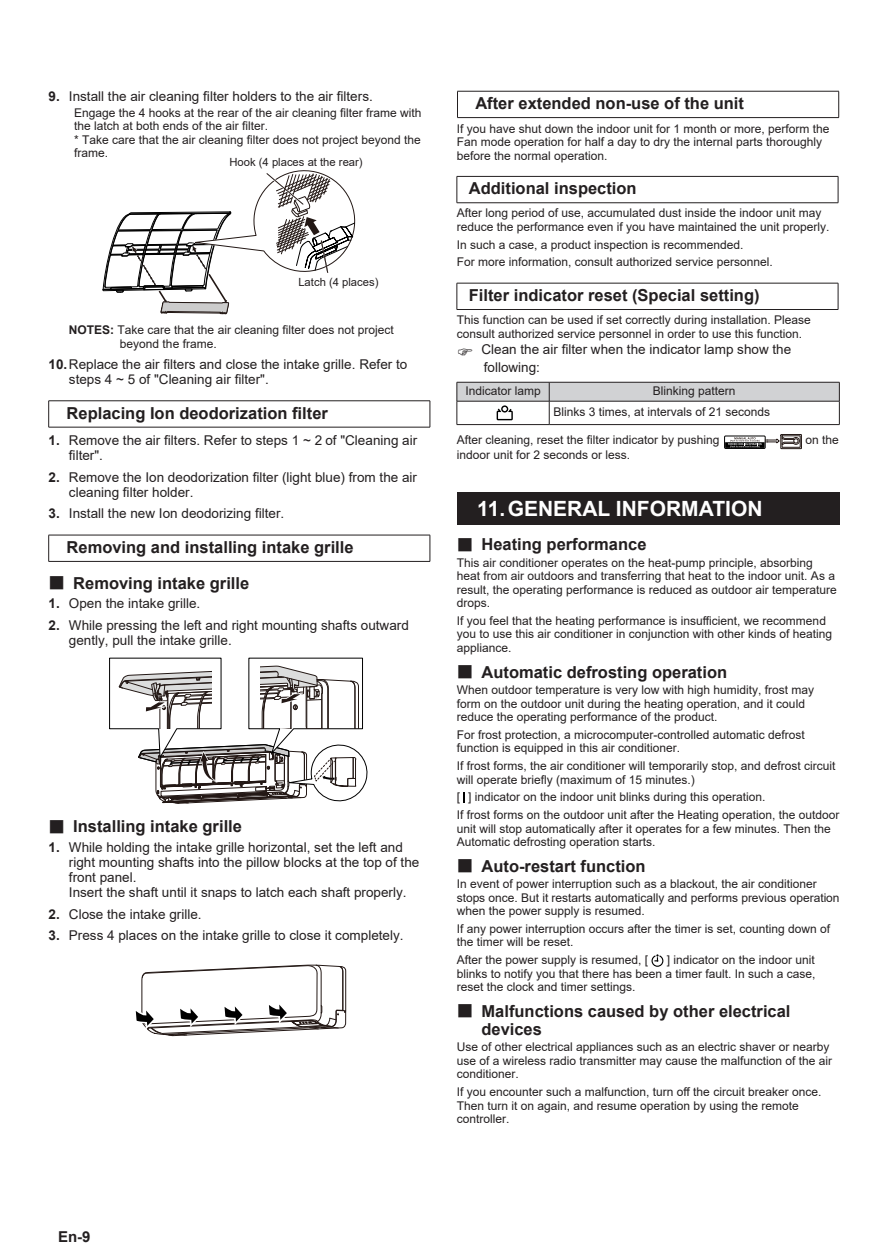
<style>
.page{position:relative;width:888px;height:1258px;background:#fff}
.page>*{position:absolute;margin:0;border:0;box-sizing:border-box;transform-origin:0 0}
.t1{font:700 21px "Arial";color:#fff}
.t2{font:700 16.5px/18px "Arial";color:#231f20}
.t3{font:700 15px "Arial";color:#231f20}
.t4{font:13.5px/15px "Arial";color:#231f20}
.t5{font:12px/13.5px "Arial";color:#231f20}
.t6{font:11.25px "Arial";color:#231f20}
.s1{font-weight:700}
.s2{font-family:"Koz Go Pro";font-weight:400}
</style>
<div class="page">
<svg style="left:102px;top:170px;width:254px;height:145px"></svg>
<hr style="left:49px;top:400px;width:381px;height:1px;background:#231f20">
<svg style="left:48px;top:401px;width:1px;height:26px"></svg>
<svg style="left:430px;top:401px;width:1px;height:26px"></svg>
<hr style="left:49px;top:427px;width:381px;height:1px;background:#231f20">
<hr style="left:49px;top:535px;width:381px;height:1px;background:#231f20">
<svg style="left:48px;top:535px;width:1px;height:26px"></svg>
<svg style="left:430px;top:535px;width:1px;height:26px"></svg>
<hr style="left:49px;top:561px;width:381px;height:1px;background:#231f20">
<svg style="left:109px;top:657px;width:259px;height:147px"></svg>
<svg style="left:135px;top:964px;width:211px;height:72px"></svg>
<div style="left:457px;top:493px;width:382px;height:32px;background:#231f20"></div>
<hr style="left:457px;top:91px;width:382px;height:1px;background:#231f20">
<svg style="left:457px;top:91px;width:1px;height:26px"></svg>
<svg style="left:838px;top:91px;width:1px;height:26px"></svg>
<hr style="left:457px;top:117px;width:382px;height:1px;background:#231f20">
<hr style="left:457px;top:176px;width:381px;height:1px;background:#231f20">
<svg style="left:457px;top:176px;width:1px;height:26px"></svg>
<svg style="left:838px;top:176px;width:1px;height:27px"></svg>
<hr style="left:457px;top:202px;width:381px;height:1px;background:#231f20">
<hr style="left:457px;top:283px;width:381px;height:1px;background:#231f20">
<svg style="left:457px;top:283px;width:1px;height:26px"></svg>
<svg style="left:838px;top:283px;width:1px;height:26px"></svg>
<hr style="left:457px;top:309px;width:381px;height:1px;background:#231f20">
<hr style="left:457px;top:424px;width:92px;height:1px;background:#231f20">
<hr style="left:549px;top:424px;width:290px;height:1px;background:#231f20">
<svg style="left:457px;top:382px;width:383px;height:42px"></svg>
<div style="left:724px;top:436px;width:41px;height:12px;border:1px solid #000"></div>
<svg style="left:725px;top:434px;width:77px;height:15px"></svg>
<svg style="left:463px;top:792px;width:2px;height:11px"></svg>
<svg style="left:651px;top:954px;width:12px;height:13px"></svg>
<p class="t4" style="left:49px;top:89px;width:326px"><span class="s1">9.</span> Install the air cleaning filter holders to the air filters.</p>
<p class="t5" style="left:74px;top:106px;width:349px">Engage the 4 hooks at the rear of the air cleaning filter frame with the latch at both ends of the air filter.<br>* Take care that the air cleaning filter does not project beyond the frame.</p>
<p class="t6" style="left:229px;top:154px;width:135px">Hook (4 places at the rear)</p>
<p class="t6" style="left:298px;top:274px;width:82px">Latch (4 places)</p>
<p class="t5" style="left:120px;top:323px;width:275px;text-indent:-51px"><span class="s1">NOTES:</span> Take care that the air cleaning filter does not project beyond the frame.</p>
<p class="t4" style="left:69px;top:356px;width:340px;text-indent:-20px"><span class="s1">10.</span>Replace the air filters and close the intake grille. Refer to steps 4 ~ 5 of "Cleaning air filter".</p>
<h2 class="t2" style="left:67px;top:404px;width:263px">Replacing Ion deodorization filter</h2>
<p class="t4" style="left:69px;top:433px;width:350px;text-indent:-20px"><span class="s1">1.</span> Remove the air filters. Refer to steps 1 ~ 2 of "Cleaning air filter".</p>
<p class="t4" style="left:69px;top:469px;width:350px;text-indent:-20px"><span class="s1">2.</span> Remove the Ion deodorization filter (light blue) from the air cleaning filter holder.</p>
<p class="t4" style="left:49px;top:506px;width:237px"><span class="s1">3.</span> Install the new Ion deodorizing filter.</p>
<h2 class="t2" style="left:67px;top:538px;width:289px">Removing and installing intake grille</h2>
<h2 class="t2" style="left:49px;top:574px;width:202px"><span class="s2">■</span> Removing intake grille</h2>
<p class="t4" style="left:49px;top:596px;width:153px"><span class="s1">1.</span> Open the intake grille.</p>
<p class="t4" style="left:69px;top:617px;width:341px;text-indent:-20px"><span class="s1">2.</span> While pressing the left and right mounting shafts outward gently, pull the intake grille.</p>
<h2 class="t2" style="left:49px;top:818px;width:195px"><span class="s2">■</span> Installing intake grille</h2>
<p class="t4" style="left:69px;top:840px;width:352px;text-indent:-20px"><span class="s1">1.</span> While holding the intake grille horizontal, set the left and right mounting shafts into the pillow blocks at the top of the front panel.<br>Insert the shaft until it snaps to latch each shaft properly.</p>
<p class="t4" style="left:49px;top:906px;width:155px"><span class="s1">2.</span> Close the intake grille.</p>
<p class="t4" style="left:49px;top:927px;width:357px"><span class="s1">3.</span> Press 4 places on the intake grille to close it completely.</p>
<h2 class="t2" style="left:475px;top:95px;width:270px">After extended non-use of the unit</h2>
<p class="t5" style="left:457px;top:122px;width:374px">If you have shut down the indoor unit for 1 month or more, perform the<br>Fan mode operation for half a day to dry the internal parts thoroughly before the normal operation.</p>
<h2 class="t2" style="left:469px;top:180px;width:169px">Additional inspection</h2>
<p class="t5" style="left:457px;top:206px;width:374px">After long period of use, accumulated dust inside the indoor unit may reduce the performance even if you have maintained the unit properly.</p>
<p class="t5" style="left:457px;top:236px;width:318px;line-height:17.7px">In such a case, a product inspection is recommended.<br>For more information, consult authorized service personnel.</p>
<h2 class="t2" style="left:469px;top:287px;width:292px">Filter indicator reset (Special setting)</h2>
<p class="t5" style="left:457px;top:313px;width:356px">This function can be used if set correctly during installation. Please consult authorized service personnel in order to use this function.</p>
<p class="t4" style="left:481px;top:341px;width:311px;line-height:17.2px">Clean the air filter when the indicator lamp show the following:</p>
<p class="t5" style="left:465px;top:384px;width:77px">Indicator lamp</p>
<p class="t5" style="left:553px;top:380px;width:218px;line-height:21.1px;text-indent:99px">Blinking pattern<br>Blinks 3 times, at intervals of 21 seconds</p>
<p class="t5" style="left:457px;top:433px;width:264px">After cleaning, reset the filter indicator by pushing</p>
<p class="t5" style="left:805px;top:433px;width:35px">on the</p>
<p class="t5" style="left:457px;top:447px;width:175px">indoor unit for 2 seconds or less.</p>
<h1 class="t1" style="left:477px;top:493px;width:287px">11.GENERAL INFORMATION</h1>
<h2 class="t2" style="left:457px;top:536px;width:191px"><span class="s2">■</span> Heating performance</h2>
<p class="t5" style="left:457px;top:556px;width:382px">This air conditioner operates on the heat-pump principle, absorbing heat from air outdoors and transferring that heat to the indoor unit. As a result, the operating performance is reduced as outdoor air temperature drops.</p>
<p class="t5" style="left:457px;top:614px;width:377px">If you feel that the heating performance is insufficient, we recommend you to use this air conditioner in conjunction with other kinds of heating appliance.</p>
<h2 class="t2" style="left:457px;top:663px;width:272px"><span class="s2">■</span> Automatic defrosting operation</h2>
<p class="t5" style="left:457px;top:683px;width:359px">When outdoor temperature is very low with high humidity, frost may form on the outdoor unit during the heating operation, and it could reduce the operating performance of the product.</p>
<p class="t5" style="left:457px;top:728px;width:350px">For frost protection, a microcomputer-controlled automatic defrost function is equipped in this air conditioner.</p>
<p class="t5" style="left:457px;top:759px;width:380px">If frost forms, the air conditioner will temporarily stop, and defrost circuit will operate briefly (maximum of 15 minutes.)</p>
<p class="t5" style="left:457px;top:788px;width:384px;line-height:17.7px">[ ] indicator on the indoor unit blinks during this operation.<br>If frost forms on the outdoor unit after the Heating operation, the outdoor</p>
<p class="t5" style="left:457px;top:821px;width:376px">unit will stop automatically after it operates for a few minutes. Then the<br>Automatic defrosting operation starts.</p>
<h2 class="t2" style="left:457px;top:857px;width:190px"><span class="s2">■</span> Auto-restart function</h2>
<p class="t5" style="left:457px;top:877px;width:384px">In event of power interruption such as a blackout, the air conditioner stops once. But it restarts automatically and performs previous operation when the power supply is resumed.</p>
<p class="t5" style="left:457px;top:922px;width:375px">If any power interruption occurs after the timer is set, counting down of the timer will be reset.</p>
<p class="t5" style="left:457px;top:953px;width:193px">After the power supply is resumed, [</p>
<p class="t5" style="left:457px;top:953px;width:360px;text-align:justify;text-indent:210px">] indicator on the indoor unit blinks to notify you that there has been a timer fault. In such a case, reset the clock and timer settings.</p>
<h2 class="t2" style="left:481px;top:1002px;width:311px;text-indent:-25px"><span class="s2">■</span> Malfunctions caused by other electrical devices</h2>
<p class="t5" style="left:457px;top:1040px;width:377px">Use of other electrical appliances such as an electric shaver or nearby use of a wireless radio transmitter may cause the malfunction of the air conditioner.</p>
<p class="t5" style="left:457px;top:1085px;width:366px">If you encounter such a malfunction, turn off the circuit breaker once.<br>Then turn it on again, and resume operation by using the remote controller.</p>
<p class="t3" style="left:58px;top:1226px;width:34px">En-9</p>
</div>
